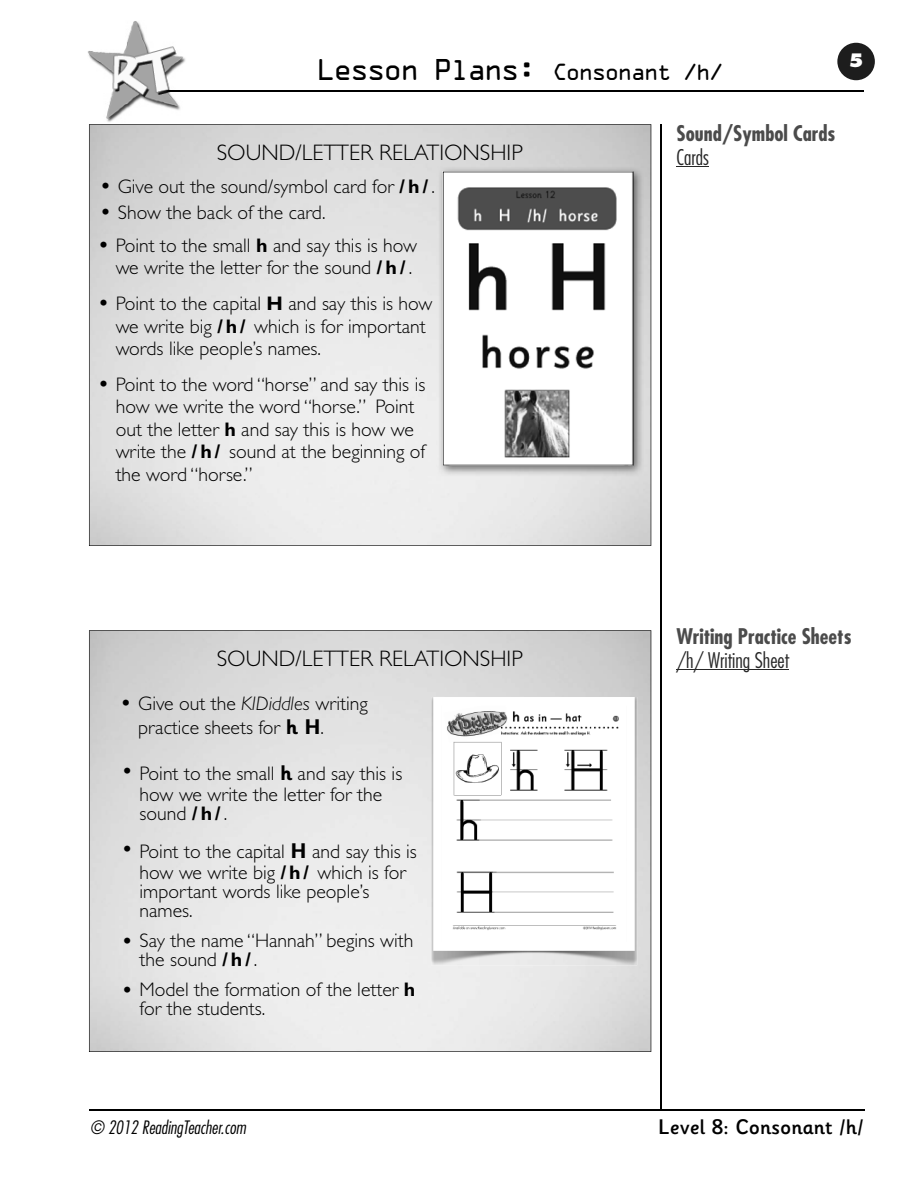
<style>
.page{position:relative;width:918px;height:1188px;background:#fff}
.page>*{position:absolute;margin:0;border:0;box-sizing:border-box;transform-origin:0 0}
.t1{font:27px "OCRA";letter-spacing:-.1em;color:#000}
.t2{font:300 22.5px "Gill Sans";color:#000}
.t3{font:700 condensed 21px "Futura";color:#4b4b4b}
.t4{font:300 condensed 21px "Futura";color:#272727}
.t5{font:500 21px "Sassoon Primary Infant";color:#000}
.t6{font:300 19.65px/22.5px "Gill Sans";color:#000}
.t7{font:italic 300 condensed 18px "Futura";color:#000}
.t8{font:800 18px "Futura";color:#fff}
.s1{font-size:21px}
.s2{font-size:24.6px}
.s3{font-weight:700}
.s4{font-style:italic}
.s5{font-family:"Sassoon Primary Infant";font-weight:700;font-size:21.15px}
</style>
<div class="page">
<div style="left:837px;top:43px;width:38px;height:37px;background:#1d1d1d;border-radius:50%"></div>
<hr style="left:158px;top:90px;width:706px;height:2px;background:#000">
<hr style="left:661px;top:124px;width:1px;height:986px;background:#000">
<hr style="left:89px;top:1109px;width:776px;height:2px;background:#000">
<img style="left:88px;top:21px;width:98px;height:101px">
<img style="left:158px;top:90px;width:28px;height:2px">
<svg style="left:89px;top:124px;width:562px;height:422px"></svg>
<svg style="left:89px;top:630px;width:562px;height:422px;fill:#e6e6e6"></svg>
<hr style="left:676px;top:166px;width:33px;height:1px;background:#272727">
<hr style="left:676px;top:669px;width:113px;height:1px;background:#272727">
<h1 class="t1" style="left:316px;top:58px;width:409px">Lesson Plans: <span class="s1">Consonant /h/</span></h1>
<p class="t8" style="left:849px;top:49px;width:16px">5</p>
<p class="t2" style="left:217px;top:140px;width:308px">SOUND/LETTER RELATIONSHIP</p>
<p class="t6" style="left:100px;top:175px;width:337px"><span class="s2">•</span> Give out the sound/symbol card for <span class="s3">/ h /</span> .</p>
<p class="t6" style="left:100px;top:201px;width:227px"><span class="s2">•</span> Show the back of the card.</p>
<p class="t6" style="left:97px;top:234px;width:321px;text-align:right"><span class="s2">•</span> Point to the small <span class="s3">h</span> and say this is how we write the letter for the sound <span class="s3">/ h /</span> .</p>
<p class="t6" style="left:116px;top:292px;width:318px;text-indent:-18px"><span class="s2">•</span> Point to the capital <span class="s3">H</span> and say this is how we write big <span class="s3">/h/</span> which is for important words like people’s names.</p>
<p class="t6" style="left:116px;top:373px;width:311px;text-indent:-18px"><span class="s2">•</span> Point to the word “horse” and say this is how we write the word “horse.” Point out the letter <span class="s3">h</span> and say this is how we write the <span class="s3">/ h /</span> sound at the beginning of the word “horse.”</p>
<p class="t2" style="left:217px;top:646px;width:308px">SOUND/LETTER RELATIONSHIP</p>
<p class="t6" style="left:138px;top:691px;width:231px;line-height:24.6px;text-indent:-18px"><span class="s2">•</span> Give out the <span class="s4">KIDiddles</span> writing practice sheets for <span class="s5">h H</span>.</p>
<p class="t6" style="left:121px;top:763px;width:283px;line-height:21.1px;text-align:center"><span class="s2">•</span> Point to the small <span class="s5">h</span> and say this is how we write the letter for the</p>
<p class="t6" style="left:140px;top:802px;width:89px">sound <span class="s3">/ h /</span> .</p>
<p class="t6" style="left:121px;top:841px;width:297px;line-height:21.1px;text-align:center"><span class="s2">•</span> Point to the capital <span class="s5">H</span> and say this is how we write big <span class="s3">/h/</span> which is for</p>
<p class="t6" style="left:140px;top:882px;width:231px;line-height:18.9px">important words like people’s names.</p>
<p class="t6" style="left:140px;top:931px;width:275px;line-height:18.9px;text-indent:-18px"><span class="s2">•</span> Say the name “Hannah” begins with the sound <span class="s3">/h/</span> .</p>
<p class="t6" style="left:140px;top:980px;width:277px;line-height:18.9px;text-indent:-18px"><span class="s2">•</span> Model the formation of the letter <span class="s3">h </span>for the students.</p>
<p class="t7" style="left:90px;top:1116px;width:157px">© 2012 ReadingTeacher.com</p>
<p class="t3" style="left:676px;top:120px;width:160px">Sound/Symbol Cards</p>
<p class="t4" style="left:676px;top:144px;width:34px">Cards</p>
<p class="t3" style="left:676px;top:623px;width:177px">Writing Practice Sheets</p>
<p class="t4" style="left:676px;top:647px;width:114px">/h/ Writing Sheet</p>
<p class="t5" style="left:658px;top:1115px;width:207px">Level 8: Consonant /h/</p>
</div>
